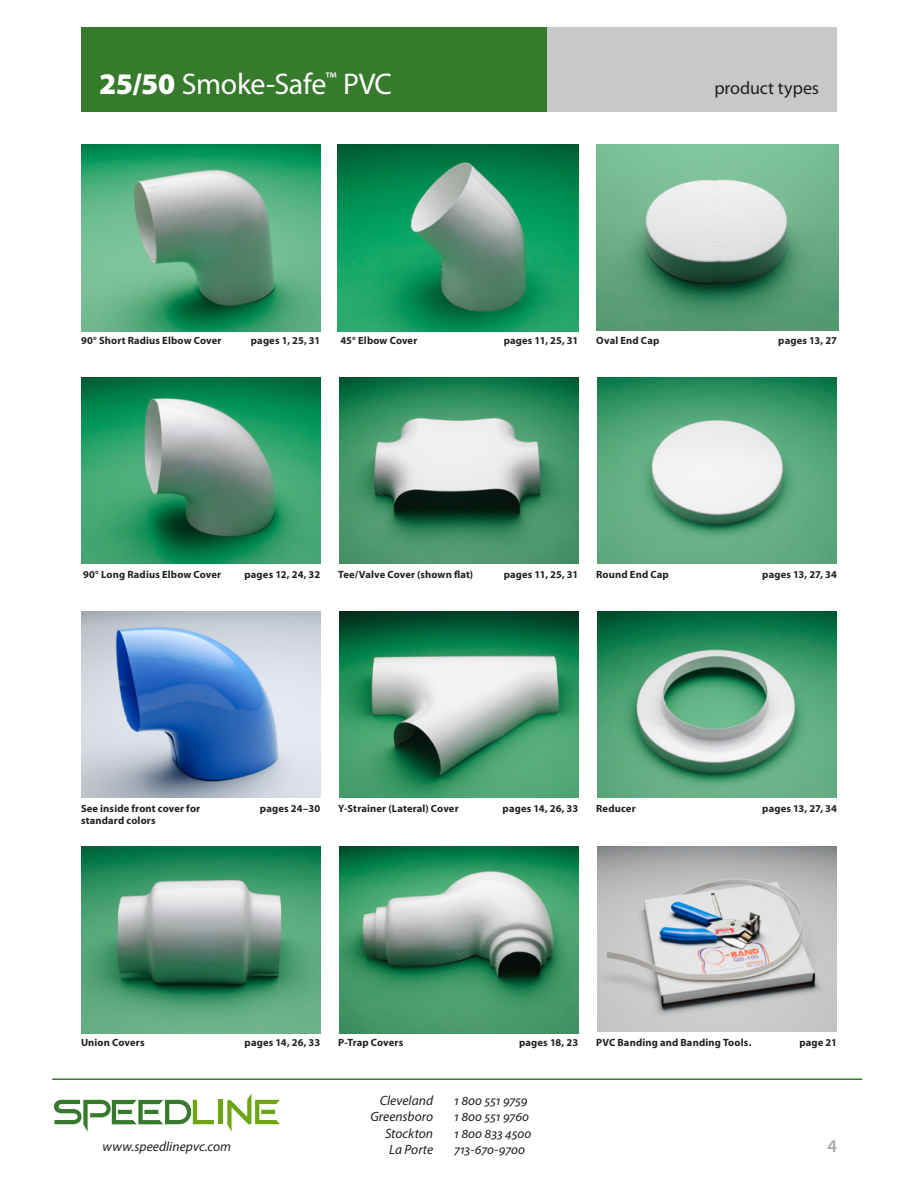
<style>
.page{position:relative;width:918px;height:1188px;background:#fff}
.page>*{position:absolute;margin:0;border:0;box-sizing:border-box;transform-origin:0 0}
.t1{font:30px "Myriad Pro";letter-spacing:-.01em;color:#fff}
.t2{font:18px "Myriad Pro";letter-spacing:-.005em;color:#231f20}
.t3{font:600 18px "Myriad Pro";color:#a8a9ad}
.t4{font:italic 13.5px "Myriad Pro";color:#231f20}
.t5{font:700 10.5px "Myriad Pro";letter-spacing:.015em;color:#231f20}
.s1{font-weight:900}
</style>
<div class="page">
<div style="left:81px;top:27px;width:466px;height:85px;background:#357b2b"></div>
<div style="left:547px;top:27px;width:290px;height:85px;background:#c7c8ca"></div>
<hr style="left:52px;top:1078px;width:810px;height:2px;background:#357b2b">
<svg style="left:227px;top:1094px;width:53px;height:38px"></svg>
<svg style="left:54px;top:1100px;width:160px;height:32px"></svg>
<hr style="left:218px;top:1100px;width:4px;height:24px;background:#6ea516">
<img style="left:597px;top:847px;width:240px;height:185px">
<img style="left:597px;top:144px;width:241px;height:187px">
<img style="left:339px;top:611px;width:240px;height:186px">
<img style="left:339px;top:377px;width:240px;height:186px">
<img style="left:597px;top:377px;width:240px;height:186px">
<img style="left:597px;top:611px;width:240px;height:186px">
<img style="left:81px;top:611px;width:240px;height:186px">
<img style="left:81px;top:144px;width:240px;height:187px">
<img style="left:338px;top:144px;width:241px;height:187px">
<img style="left:81px;top:377px;width:240px;height:186px">
<img style="left:81px;top:846px;width:240px;height:187px">
<img style="left:339px;top:846px;width:240px;height:187px">
<h1 class="t1" style="left:99px;top:65px;width:295px"><span class="s1">25/50</span> Smoke-Safe<sup>™</sup> PVC</h1>
<p class="t2" style="left:714px;top:76px;width:106px">product types</p>
<p class="t5" style="left:81px;top:334px;width:142px">90° Short Radius Elbow Cover</p>
<p class="t5" style="left:251px;top:334px;width:71px">pages 1, 25, 31</p>
<p class="t5" style="left:340px;top:334px;width:79px">45° Elbow Cover</p>
<p class="t5" style="left:504px;top:334px;width:76px">pages 11, 25, 31</p>
<p class="t5" style="left:596px;top:334px;width:65px">Oval End Cap</p>
<p class="t5" style="left:778px;top:334px;width:60px">pages 13, 27</p>
<p class="t5" style="left:83px;top:568px;width:140px">90° Long Radius Elbow Cover</p>
<p class="t5" style="left:244px;top:568px;width:77px">pages 12, 24, 32</p>
<p class="t5" style="left:338px;top:568px;width:136px">Tee/Valve Cover (shown flat)</p>
<p class="t5" style="left:504px;top:568px;width:76px">pages 11, 25, 31</p>
<p class="t5" style="left:596px;top:568px;width:74px">Round End Cap</p>
<p class="t5" style="left:762px;top:568px;width:76px">pages 13, 27, 34</p>
<p class="t5" style="left:81px;top:802px;width:121px">See inside front cover for</p>
<p class="t5" style="left:260px;top:802px;width:62px">pages 24–30</p>
<p class="t5" style="left:81px;top:814px;width:76px">standard colors</p>
<p class="t5" style="left:338px;top:802px;width:122px">Y-Strainer (Lateral) Cover</p>
<p class="t5" style="left:503px;top:802px;width:77px">pages 14, 26, 33</p>
<p class="t5" style="left:596px;top:802px;width:41px">Reducer</p>
<p class="t5" style="left:762px;top:802px;width:76px">pages 13, 27, 34</p>
<p class="t5" style="left:81px;top:1036px;width:65px">Union Covers</p>
<p class="t5" style="left:245px;top:1036px;width:77px">pages 14, 26, 33</p>
<p class="t5" style="left:338px;top:1036px;width:67px">P-Trap Covers</p>
<p class="t5" style="left:519px;top:1036px;width:61px">pages 18, 23</p>
<p class="t5" style="left:596px;top:1036px;width:157px">PVC Banding and Banding Tools.</p>
<p class="t5" style="left:799px;top:1036px;width:39px">page 21</p>
<p class="t4" style="left:380px;top:1092px;width:55px">Cleveland</p>
<p class="t4" style="left:454px;top:1092px;width:75px">1 800 551 9759</p>
<p class="t4" style="left:370px;top:1109px;width:64px">Greensboro</p>
<p class="t4" style="left:454px;top:1109px;width:76px">1 800 551 9760</p>
<p class="t4" style="left:385px;top:1125px;width:49px">Stockton</p>
<p class="t4" style="left:454px;top:1125px;width:79px">1 800 833 4500</p>
<p class="t4" style="left:103px;top:1138px;width:130px">www.speedlinepvc.com</p>
<p class="t4" style="left:389px;top:1141px;width:46px">La Porte</p>
<p class="t4" style="left:454px;top:1141px;width:72px">713-670-9700</p>
<h2 class="t3" style="left:827px;top:1135px;width:11px">4</h2>
</div>
